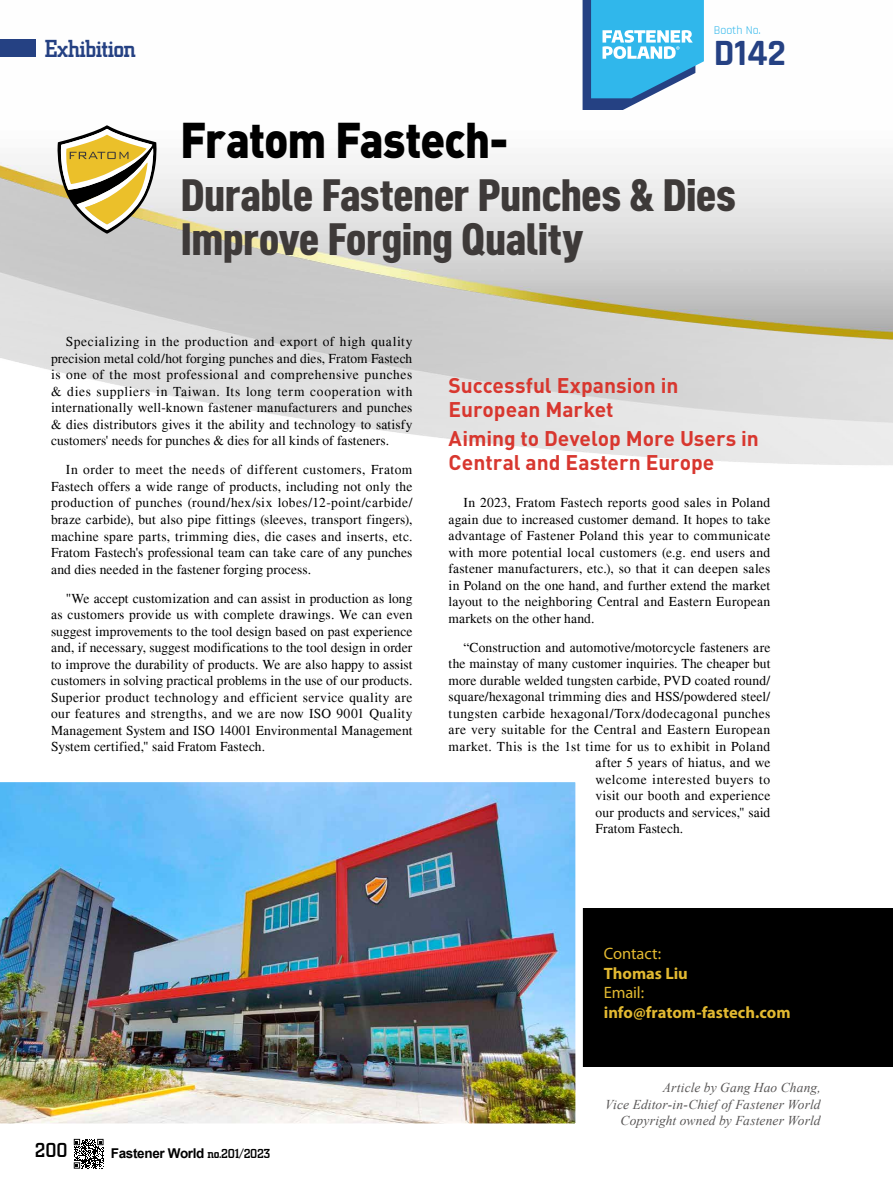
<style>
.page{position:relative;width:893px;height:1191px;background:#fff}
.page>*{position:absolute;margin:0;border:0;box-sizing:border-box;transform-origin:0 0}
.t1{font:900 49.5px "DIN Pro";letter-spacing:-.02em;color:#000;scale:.9 1}
.t2{font:900 44.55px/44.5px "DIN Cond";letter-spacing:-.02em;color:#3e3a39;scale:1.11 1}
.t3{font:700 37.5px "Rajdhani";color:#254183}
.t4{font:500 25.5px "City D";letter-spacing:-.025em;color:#254183}
.t5{font:700 21px/24px "DIN Pro";color:#d8372f}
.t6{font:500 21px "City D";color:#000}
.t7{font:700 16.5px "Myriad Pro";color:#e2b931}
.t8{font:16.5px "Myriad Pro";letter-spacing:-.005em;color:#e2b931}
.t9{font:13.5px/16.5px "Times";letter-spacing:.015em;color:#000;text-align:justify}
.t10{font:italic 13.5px/16.5px "Times New Roman";letter-spacing:.01em;color:#595757;text-align:right}
.t11{font:13.5px "Times";letter-spacing:.04em;color:#000}
.t12{font:700 13.5px "Arial";letter-spacing:-.025em;color:#000}
.t13{font:12px "Rajdhani";color:#30b7eb}
.s1{font-family:"City D";font-weight:500}
</style>
<div class="page">
<img style="left:0;top:0;width:893px;height:1169px">
<img style="left:0;top:774px;width:583px;height:357px">
<div style="left:0;top:40px;width:36px;height:17px;background:#254183"></div>
<svg style="left:74px;top:1138px;width:30px;height:30px"></svg>
<svg style="left:583px;top:0;width:121px;height:110px"></svg>
<svg style="left:57px;top:125px;width:100px;height:109px"></svg>
<h3 class="t4" style="left:45px;top:35px;width:92px">Exhibition</h3>
<p class="t13" style="left:714px;top:23px;width:49px">Booth No.</p>
<h3 class="t3" style="left:714px;top:30px;width:74px">D142</h3>
<h1 class="t1" style="left:180px;top:106px;width:366px">Fratom Fastech-</h1>
<h2 class="t2" style="left:180px;top:171px;width:502px">Durable Fastener Punches &amp; Dies<br>Improve Forging Quality</h2>
<p class="t9" style="left:51px;top:333px;width:363px;text-indent:15px">Specializing in the production and export of high quality precision metal cold/hot forging punches and dies, Fratom Fastech is one of the most professional and comprehensive punches &amp; dies suppliers in Taiwan. Its long term cooperation with internationally well-known fastener manufacturers and punches &amp; dies distributors gives it the ability and technology to satisfy customers' needs for punches &amp; dies for all kinds of fasteners.</p>
<p class="t9" style="left:51px;top:461px;width:363px;text-indent:15px">In order to meet the needs of different customers, Fratom Fastech offers a wide range of products, including not only the production of punches (round/hex/six lobes/12-point/carbide/ braze carbide), but also pipe fittings (sleeves, transport fingers), machine spare parts, trimming dies, die cases and inserts, etc.<br>Fratom Fastech's professional team can take care of any punches and dies needed in the fastener forging process.</p>
<p class="t9" style="left:51px;top:590px;width:363px;text-indent:15px">"We accept customization and can assist in production as long as customers provide us with complete drawings. We can even suggest improvements to the tool design based on past experience and, if necessary, suggest modifications to the tool design in order to improve the durability of products. We are also happy to assist customers in solving practical problems in the use of our products.<br>Superior product technology and efficient service quality are our features and strengths, and we are now ISO 9001 Quality Management System and ISO 14001 Environmental Management System certified," said Fratom Fastech.</p>
<h3 class="t5" style="left:449px;top:373px;width:231px">Successful Expansion in<br>European Market</h3>
<h3 class="t5" style="left:449px;top:425px;width:312px">Aiming to Develop More Users in<br>Central and Eastern Europe</h3>
<p class="t9" style="left:449px;top:494px;width:323px;text-indent:15px">In 2023, Fratom Fastech reports good sales in Poland again due to increased customer demand. It hopes to take advantage of Fastener Poland this year to communicate with more potential local customers (e.g. end users and fastener manufacturers, etc.), so that it can deepen sales in Poland on the one hand, and further extend the market layout to the neighboring Central and Eastern European markets on the other hand.</p>
<p class="t9" style="left:463px;top:639px;width:308px">“Construction and automotive/motorcycle fasteners are</p>
<p class="t9" style="left:449px;top:655px;width:323px">the mainstay of many customer inquiries. The cheaper but</p>
<p class="t9" style="left:449px;top:672px;width:323px">more durable welded tungsten carbide, PVD coated round/</p>
<p class="t9" style="left:449px;top:688px;width:323px">square/hexagonal trimming dies and HSS/powdered steel/</p>
<p class="t9" style="left:449px;top:705px;width:323px">tungsten carbide hexagonal/Torx/dodecagonal punches</p>
<p class="t9" style="left:449px;top:721px;width:323px">are very suitable for the Central and Eastern European</p>
<p class="t9" style="left:449px;top:738px;width:323px">market. This is the 1st time for us to exhibit in Poland</p>
<p class="t9" style="left:596px;top:754px;width:176px">after 5 years of hiatus, and we</p>
<p class="t11" style="left:596px;top:771px;width:176px">welcome interested buyers to</p>
<p class="t9" style="left:596px;top:787px;width:176px">visit our booth and experience</p>
<p class="t9" style="left:596px;top:804px;width:176px">our products and services," said</p>
<p class="t9" style="left:596px;top:820px;width:89px">Fratom Fastech.</p>
<h3 class="t6" style="left:35px;top:1138px;width:34px">200</h3>
<p class="t12" style="left:111px;top:1144px;width:161px">Fastener World <span class="s1">no.201/2023</span></p>
<p class="t8" style="left:604px;top:943px;width:59px">Contact:</p>
<p class="t7" style="left:604px;top:962px;width:86px">Thomas Liu</p>
<p class="t8" style="left:604px;top:982px;width:42px">Email:</p>
<p class="t7" style="left:604px;top:1001px;width:188px">info@fratom-fastech.com</p>
<p class="t10" style="left:605px;top:1079px;width:217px">Article by Gang Hao Chang,<br>Vice Editor-in-Chief of Fastener World<br>Copyright owned by Fastener World</p>
</div>
